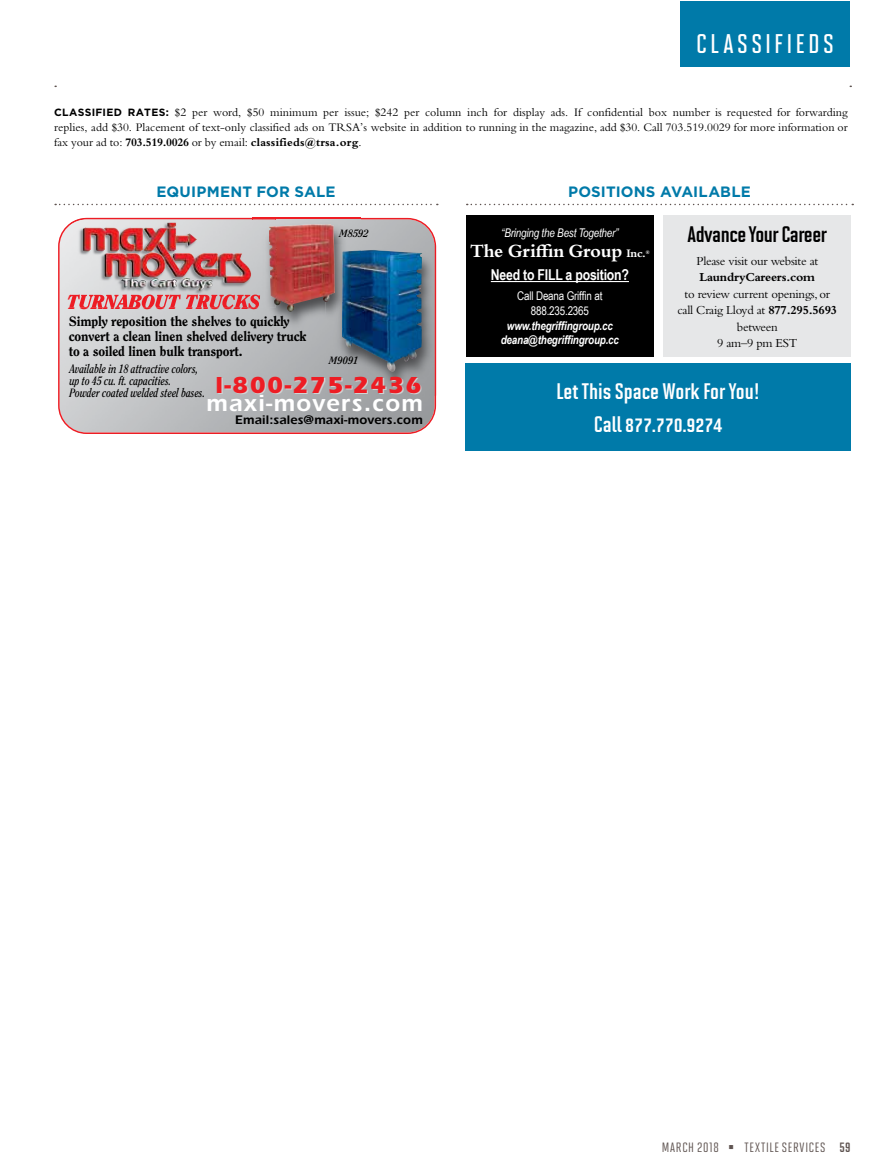
<style>
.page{position:relative;width:891px;height:1175px;background:#fff}
.page>*{position:absolute;margin:0;border:0;box-sizing:border-box;transform-origin:0 0}
.t1{font:600 27px "Solano Gothic MVB";letter-spacing:.125em;color:#fff}
.t2{font:600 24px "Itc Eras";letter-spacing:.05em;color:#fff}
.t3{font:700 22.5px/33.8px "Solano Gothic MVB";color:#fff;text-align:center}
.t4{font:700 22.5px "Solano Gothic MVB";letter-spacing:-.02em;color:#000}
.t5{font:700 19.5px "Bembo Std";letter-spacing:-.015em;color:#fff}
.t6{font:italic 900 19.5px "Clearface";letter-spacing:-.015em;color:#ed1d24}
.t7{font:700 15px "Gotham";letter-spacing:.01em;color:#007aa9}
.t8{font:700 15px "Arial Narrow";letter-spacing:-.015em;color:#fff}
.t9{font:800 13.5px/15px "Clearface";letter-spacing:-.01em;color:#000}
.t10{font:13.5px "Solano Gothic MVB Md Cap";letter-spacing:.055em;color:#5f5451}
.t11{font:600 12.9px "Itc Eras";letter-spacing:.01em;color:#000}
.t12{font:12.75px/16.5px "Bembo Std";letter-spacing:-.02em;color:#000;text-align:center}
.t13{font:700 12.75px "Bembo Std";letter-spacing:-.02em;color:#000}
.t14{font:12px/15px "Bembo Std";color:#000;text-align:justify}
.t15{font:italic 700 12px/12px "Clearface";color:#000;scale:.8 1}
.t16{font:italic 700 12px/13.5px "Arial Narrow";letter-spacing:-.015em;color:#fff;text-align:center}
.t17{font:12px/15px "Arial Narrow";letter-spacing:-.015em;color:#fff;text-align:center}
.t18{font:italic 12px "Arial Narrow";letter-spacing:-.015em;color:#fff}
.t19{font:italic 700 10.5px "Clearface";color:#000}
.t20{font:700 5.25px "Bembo Std";color:#fff}
.s1{font-family:"Gotham";font-weight:700;font-size:10.5px}
.s2{font-weight:700}
.s3{font-size:12px}
.s4{font-family:"Solano Gothic MVB Bd Cap"}
</style>
<div class="page">
<div style="left:681px;top:1px;width:169px;height:65px;background:#007aa9"></div>
<div style="left:466px;top:215px;width:188px;height:142px;background:#000"></div>
<hr style="left:491px;top:281px;width:138px;height:1px;background:#fff">
<svg style="left:55px;top:204px;width:383px;height:1px"></svg>
<div style="left:664px;top:215px;width:187px;height:142px;background:#e6e7e8"></div>
<svg style="left:467px;top:204px;width:386px;height:1px"></svg>
<img style="left:58px;top:217px;width:379px;height:217px">
<div style="left:465px;top:363px;width:386px;height:88px;background:#007aa9"></div>
<h1 class="t1" style="left:696px;top:29px;width:139px">CLASSIFIEDS</h1>
<p class="t14" style="left:54px;top:105px;width:795px"><span class="s1">CLASSIFIED RATES:</span> $2 per word, $50 minimum per issue; $242 per column inch for display ads. If confidential box number is requested for forwarding replies, add $30. Placement of text-only classified ads on TRSA’s website in addition to running in the magazine, add $30. Call 703.519.0029 for more information or fax your ad to: <span class="s2">703.519.0026</span> or by email: <span class="s2">classifieds@trsa.org</span>.</p>
<p class="t7" style="left:156px;top:182px;width:181px">EQUIPMENT FOR SALE</p>
<h3 class="t6" style="left:67px;top:290px;width:195px">TURNABOUT TRUCKS</h3>
<p class="t19" style="left:340px;top:227px;width:31px">M8592</p>
<p class="t9" style="left:69px;top:314px;width:239px">Simply reposition the shelves to quickly convert a clean linen shelved delivery truck to a soiled linen bulk transport.</p>
<p class="t15" style="left:69px;top:362px;width:443px">Available in 18 attractive colors,<br>up to 45 cu. ft. capacities.<br>Powder coated welded steel bases. <sup>l-800-275-2436</sup></p>
<h2 class="t2" style="left:206px;top:389px;width:218px">maxi-movers.com</h2>
<p class="t11" style="left:235px;top:412px;width:189px">Email:sales@maxi-movers.com</p>
<p class="t19" style="left:329px;top:354px;width:31px">M9091</p>
<p class="t7" style="left:568px;top:182px;width:184px">POSITIONS AVAILABLE</p>
<p class="t18" style="left:501px;top:225px;width:119px">“Bringing the Best Together”</p>
<h3 class="t5" style="left:470px;top:240px;width:177px">The Griffin Group <span class="s3">Inc.</span></h3>
<p class="t20" style="left:646px;top:249px;width:5px">®</p>
<p class="t8" style="left:491px;top:263px;width:140px">Need to FILL a position?</p>
<p class="t17" style="left:517px;top:288px;width:87px">Call Deana Griffin at<br>888.235.2365</p>
<p class="t16" style="left:501px;top:319px;width:120px">www.thegriffingroup.cc deana@thegriffingroup.cc</p>
<h3 class="t4" style="left:688px;top:221px;width:141px">Advance Your Career</h3>
<p class="t12" style="left:696px;top:252px;width:123px">Please visit our website at</p>
<p class="t13" style="left:700px;top:270px;width:117px">LaundryCareers.com</p>
<p class="t12" style="left:677px;top:285px;width:161px">to review current openings, or call Craig Lloyd at <span class="s2">877.295.5693 </span>between<br>9 am–9 pm EST</p>
<h3 class="t3" style="left:556px;top:374px;width:205px">Let This Space Work For You!<br>Call 877.770.9274</h3>
<p class="t10" style="left:662px;top:1139px;width:190px">MARCH 2018 ▪ TEXTILE SERVICES <span class="s4">59</span></p>
</div>
